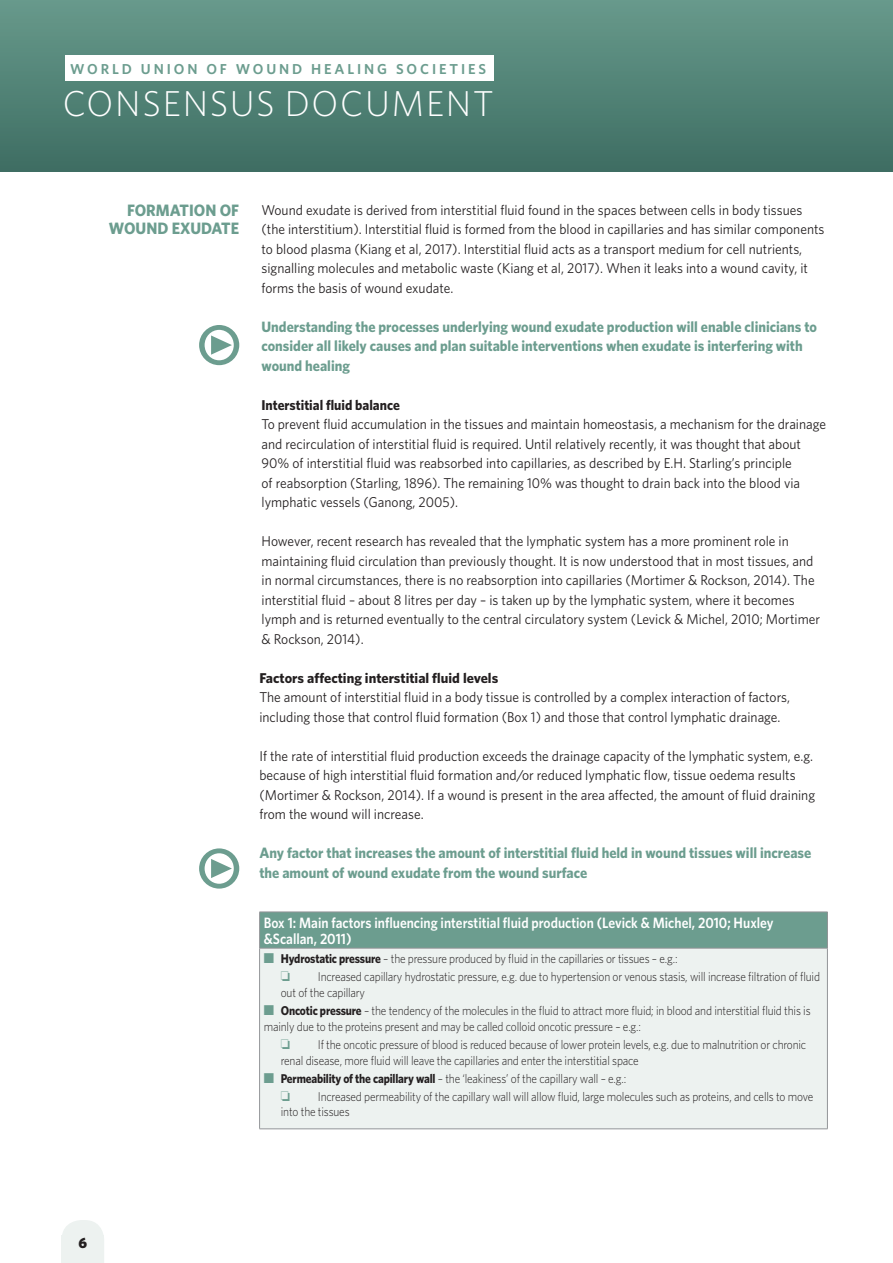
<style>
.page{position:relative;width:893px;height:1263px;background:#fff}
.page>*{position:absolute;margin:0;border:0;box-sizing:border-box;transform-origin:0 0}
.t1{font:54px "Meta Pro";color:#6c9d8f}
.t2{font:300 36px "Whitney";letter-spacing:.05em;color:#fff}
.t3{font:700 16.5px/18px "Whitney";color:#6c9d8f;text-align:right;scale:.95 1}
.t4{font:700 15px/19.5px "Whitney";color:#6c9d8f;scale:.95 1}
.t5{font:600 15px/15.8px "Whitney";color:#fff;scale:.9 1}
.t6{font:900 15px "Whitney";color:#231f20}
.t7{font:600 14.4px "Whitney";letter-spacing:.2em;color:#6c9d8f}
.t8{font:14.25px/19.5px "Whitney";color:#231f20;scale:.95 1}
.t9{font:700 14.25px "Whitney";color:#231f20}
.t10{font:700 14.25px "Whitney";color:#231f20;scale:.95 1}
.t11{font:300 12.75px/15.8px "Whitney";letter-spacing:-.015em;color:#231f20;scale:.9 1}
.s1{color:#6c9d8f}
.s2{font-weight:700}
</style>
<div class="page">
<div style="left:0;top:0;width:893px;height:171px;background:linear-gradient(to bottom,#699b8c,#3f6e63)"></div>
<svg style="left:62px;top:1220px;width:42px;height:16px"></svg>
<div style="left:62px;top:1236px;width:42px;height:27px;background:#edf2f0"></div>
<div style="left:65px;top:55px;width:429px;height:25px;background:#fff"></div>
<div style="left:260px;top:912px;width:567px;height:36px;background:#6c9d8f"></div>
<div style="left:260px;top:948px;width:567px;height:181px;background:#edf2f0"></div>
<hr style="left:259px;top:912px;width:569px;height:1px;background:#939598">
<hr style="left:259px;top:912px;width:1px;height:36px;background:#939598">
<hr style="left:827px;top:912px;width:1px;height:36px;background:#939598">
<hr style="left:259px;top:948px;width:569px;height:1px;background:#939598">
<hr style="left:259px;top:948px;width:1px;height:181px;background:#939598">
<hr style="left:827px;top:948px;width:1px;height:181px;background:#939598">
<hr style="left:259px;top:1128px;width:569px;height:1px;background:#939598">
<p class="t7" style="left:70px;top:60px;width:417px">WORLD UNION OF WOUND HEALING SOCIETIES</p>
<h2 class="t2" style="left:63px;top:82px;width:432px">CONSENSUS DOCUMENT</h2>
<p class="t3" style="left:109px;top:200px;width:139px">FORMATION OF<br>WOUND EXUDATE</p>
<p class="t8" style="left:261px;top:199px;width:594px">Wound exudate is derived from interstitial fluid found in the spaces between cells in body tissues (the interstitium). Interstitial fluid is formed from the blood in capillaries and has similar components to blood plasma (Kiang et al, 2017). Interstitial fluid acts as a transport medium for cell nutrients, signalling molecules and metabolic waste (Kiang et al, 2017). When it leaks into a wound cavity, it forms the basis of wound exudate.</p>
<p class="t4" style="left:261px;top:316px;width:586px">Understanding the processes underlying wound exudate production will enable clinicians to consider all likely causes and plan suitable interventions when exudate is interfering with wound healing</p>
<p class="t10" style="left:261px;top:396px;width:147px">Interstitial fluid balance</p>
<p class="t8" style="left:261px;top:414px;width:596px">To prevent fluid accumulation in the tissues and maintain homeostasis, a mechanism for the drainage and recirculation of interstitial fluid is required. Until relatively recently, it was thought that about 90% of interstitial fluid was reabsorbed into capillaries, as described by E.H. Starling’s principle<br>of reabsorption (Starling, 1896). The remaining 10% was thought to drain back into the blood via lymphatic vessels (Ganong, 2005).</p>
<p class="t8" style="left:261px;top:531px;width:589px">However, recent research has revealed that the lymphatic system has a more prominent role in maintaining fluid circulation than previously thought. It is now understood that in most tissues, and in normal circumstances, there is no reabsorption into capillaries (Mortimer &amp; Rockson, 2014). The interstitial fluid – about 8 litres per day – is taken up by the lymphatic system, where it becomes lymph and is returned eventually to the central circulatory system (Levick &amp; Michel, 2010; Mortimer &amp; Rockson, 2014).</p>
<h1 class="t1" style="left:197px;top:305px;width:47px">•</h1>
<p class="t6" style="left:78px;top:1234px;width:10px">6</p>
<h1 class="t1" style="left:197px;top:828px;width:47px">•</h1>
<p class="t9" style="left:259px;top:669px;width:240px">Factors affecting interstitial fluid levels</p>
<p class="t8" style="left:259px;top:687px;width:560px">The amount of interstitial fluid in a body tissue is controlled by a complex interaction of factors, including those that control fluid formation (Box 1) and those that control lymphatic drainage.</p>
<p class="t8" style="left:259px;top:745px;width:586px">If the rate of interstitial fluid production exceeds the drainage capacity of the lymphatic system, e.g. because of high interstitial fluid formation and/or reduced lymphatic flow, tissue oedema results (Mortimer &amp; Rockson, 2014). If a wound is present in the area affected, the amount of fluid draining from the wound will increase.</p>
<p class="t4" style="left:259px;top:843px;width:583px">Any factor that increases the amount of interstitial fluid held in wound tissues will increase the amount of wound exudate from the wound surface</p>
<p class="t5" style="left:264px;top:915px;width:568px">Box 1: Main factors influencing interstitial fluid production (Levick &amp; Michel, 2010; Huxley &amp;Scallan, 2011)</p>
<p class="t11" style="left:264px;top:951px;width:461px"><span class="s1">■</span> <span class="s2">Hydrostatic pressure</span> – the pressure produced by fluid in the capillaries or tissues – e.g.:</p>
<p class="t11" style="left:281px;top:969px;width:601px;text-indent:37px">Increased capillary hydrostatic pressure, e.g. due to hypertension or venous stasis, will increase filtration of fluid out of the capillary</p>
<p class="t11" style="left:264px;top:1002px;width:609px"><span class="s1">■</span> <span class="s2">Oncotic pressure</span> – the tendency of the molecules in the fluid to attract more fluid; in blood and interstitial fluid this is mainly due to the proteins present and may be called colloid oncotic pressure – e.g.:</p>
<p class="t11" style="left:281px;top:1036px;width:585px;text-indent:37px">If the oncotic pressure of blood is reduced because of lower protein levels, e.g. due to malnutrition or chronic renal disease, more fluid will leave the capillaries and enter the interstitial space</p>
<p class="t11" style="left:264px;top:1070px;width:404px"><span class="s1">■</span> <span class="s2">Permeability of the capillary wall</span> – the ‘leakiness’ of the capillary wall – e.g.:</p>
<p class="t11" style="left:281px;top:1088px;width:593px;text-indent:37px">Increased permeability of the capillary wall will allow fluid, large molecules such as proteins, and cells to move into the tissues</p>
</div>
